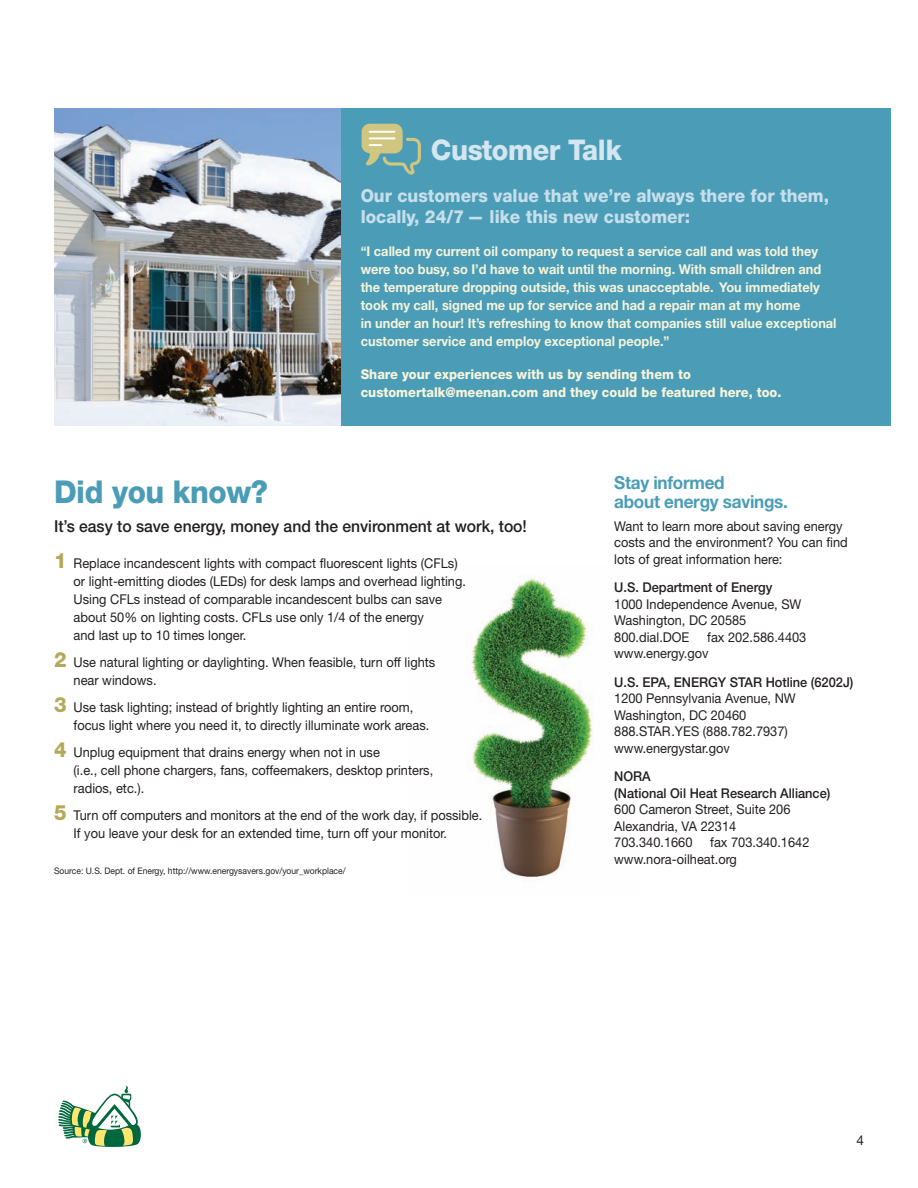
<style>
.page{position:relative;width:918px;height:1188px;background:#fff}
.page>*{position:absolute;margin:0;border:0;box-sizing:border-box;transform-origin:0 0}
.t1{font:800 31.5px "Helvetica Neue";letter-spacing:-.015em;color:#4b9db7;scale:.95 1}
.t2{font:800 28.5px "Helvetica Neue";letter-spacing:-.015em;color:#d4e6ef;scale:.95 1}
.t3{font:800 18px/21px "Helvetica Neue";color:#c7dfeb;scale:.95 1}
.t4{font:700 18px/19.5px "Helvetica Neue";letter-spacing:-.015em;color:#4b9db7;scale:.95 1}
.t5{font:500 16.5px "Helvetica Neue";color:#231f20;scale:.95 1}
.t6{font:13.5px/16.5px "Helvetica Neue";color:#231f20;scale:.95 1}
.t7{font:700 13.5px/18px "Helvetica Neue";color:#f7f4db;scale:.95 1}
.t8{font:800 13.5px/18px "Helvetica Neue";color:#f7f4db;scale:.95 1}
.t9{font:500 13.5px/16.5px "Helvetica Neue";color:#231f20;scale:.95 1}
.t10{font:13.5px "Helvetica Neue";color:#231f20}
.t11{font:9px "Helvetica Neue";color:#231f20;scale:.95 1}
.s1{font-weight:800;font-size:21px;color:#b4a95a}
</style>
<div class="page">
<img style="left:470px;top:578px;width:123px;height:303px">
<div style="left:315px;top:108px;width:576px;height:318px;background:#4b9db7"></div>
<img style="left:54px;top:108px;width:286px;height:318px">
<svg style="left:362px;top:124px;width:59px;height:51px"></svg>
<svg style="left:58px;top:1086px;width:83px;height:61px"></svg>
<h2 class="t2" style="left:431px;top:140px;width:202px">Customer Talk</h2>
<h3 class="t3" style="left:361px;top:187px;width:495px">Our customers value that we’re always there for them, locally, 24/7 — like this new customer:</h3>
<p class="t7" style="left:361px;top:244px;width:502px">“I called my current oil company to request a service call and was told they were too busy, so I’d have to wait until the morning. With small children and the temperature dropping outside, this was unacceptable. You immediately took my call, signed me up for service and had a repair man at my home<br>in under an hour! It’s refreshing to know that companies still value exceptional customer service and employ exceptional people.”</p>
<p class="t8" style="left:361px;top:367px;width:444px">Share your experiences with us by sending them to customertalk@meenan.com and they could be featured here, too.</p>
<h1 class="t1" style="left:54px;top:481px;width:227px">Did you know?</h1>
<p class="t5" style="left:54px;top:520px;width:499px">It’s easy to save energy, money and the environment at work, too!</p>
<p class="t6" style="left:74px;top:555px;width:415px;line-height:18px;text-indent:-20px"><span class="s1">1</span> Replace incandescent lights with compact fluorescent lights (CFLs) or light-emitting diodes (LEDs) for desk lamps and overhead lighting.<br>Using CFLs instead of comparable incandescent bulbs can save about 50% on lighting costs. CFLs use only 1/4 of the energy<br>and last up to 10 times longer.</p>
<p class="t6" style="left:74px;top:654px;width:382px;line-height:18px;text-indent:-20px"><span class="s1">2</span> Use natural lighting or daylighting. When feasible, turn off lights near windows.</p>
<p class="t6" style="left:74px;top:699px;width:376px;line-height:18px;text-indent:-20px"><span class="s1">3</span> Use task lighting; instead of brightly lighting an entire room, focus light where you need it, to directly illuminate work areas.</p>
<p class="t6" style="left:74px;top:744px;width:380px;line-height:18px;text-indent:-20px"><span class="s1">4</span> Unplug equipment that drains energy when not in use<br>(i.e., cell phone chargers, fans, coffeemakers, desktop printers, radios, etc.).</p>
<p class="t6" style="left:74px;top:807px;width:432px;line-height:18px;text-indent:-20px"><span class="s1">5</span> Turn off computers and monitors at the end of the work day, if possible.<br>If you leave your desk for an extended time, turn off your monitor.</p>
<p class="t11" style="left:54px;top:867px;width:308px">Source: U.S. Dept. of Energy, http://www.energysavers.gov/your_workplace/</p>
<h3 class="t4" style="left:614px;top:474px;width:184px">Stay informed<br>about energy savings.</h3>
<p class="t6" style="left:614px;top:519px;width:247px">Want to learn more about saving energy costs and the environment? You can find lots of great information here:</p>
<p class="t9" style="left:614px;top:581px;width:168px">U.S. Department of Energy</p>
<p class="t6" style="left:614px;top:597px;width:199px">1000 Independence Avenue, SW<br>Washington, DC 20585<br>800.dial.DOE</p>
<p class="t6" style="left:614px;top:630px;width:204px;text-indent:93px">fax 202.586.4403 www.energy.gov</p>
<p class="t9" style="left:614px;top:675px;width:253px">U.S. EPA, ENERGY STAR Hotline (6202J)</p>
<p class="t6" style="left:614px;top:692px;width:193px">1200 Pennsylvania Avenue, NW<br>Washington, DC 20460<br>888.STAR.YES (888.782.7937) www.energystar.gov</p>
<p class="t9" style="left:614px;top:770px;width:229px">NORA<br>(National Oil Heat Research Alliance)</p>
<p class="t6" style="left:614px;top:803px;width:187px">600 Cameron Street, Suite 206<br>Alexandria, VA 22314<br>703.340.1660</p>
<p class="t6" style="left:614px;top:836px;width:207px;text-indent:96px">fax 703.340.1642 www.nora-oilheat.org</p>
<p class="t10" style="left:857px;top:1136px;width:9px">4</p>
</div>
